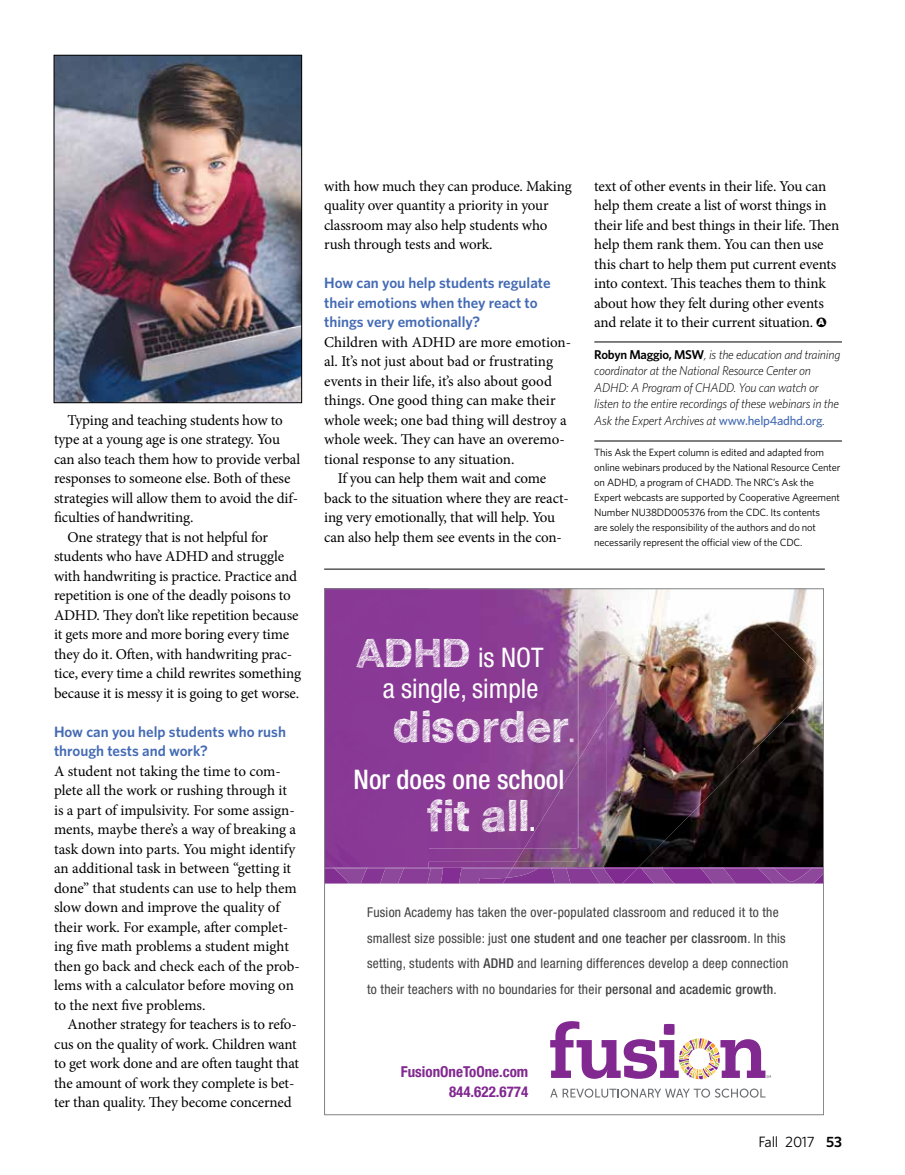
<style>
.page{position:relative;width:905px;height:1175px;background:#fff}
.page>*{position:absolute;margin:0;border:0;box-sizing:border-box;transform-origin:0 0}
.t1{font:700 43.5px "Sketchetik";color:#fff}
.t2{font:condensed 27px/31.5px "Helvetica Neue";color:#fff;text-align:right}
.t3{font:500 condensed 27px "Helvetica Neue";color:#fff}
.t4{font:15px/19.5px "Minion Pro";letter-spacing:-.01em;color:#000}
.t5{font:600 15px/19.5px "Whitney";color:#436ab3}
.t6{font:700 condensed 15px/19.5px "Helvetica Neue";color:#812990;text-align:right}
.t7{font:15px "Whitney";letter-spacing:-.02em;color:#000}
.t8{font:condensed 13.5px/25.5px "Helvetica Neue";letter-spacing:.02em;color:#414042}
.t9{font:italic 300 12.75px/16.5px "Whitney";letter-spacing:-.02em;color:#000}
.t10{font:10.5px/15px "Whitney";letter-spacing:-.015em;color:#000}
.s1{font-family:"Whitney";font-weight:900;font-size:9px;color:#fff}
.s2{font-weight:600;font-style:normal}
.s3{font-weight:500;font-style:normal;color:#436ab3}
.s4{font-family:"Sketchetik";font-weight:700;font-stretch:normal;font-size:39px}
.s5{font-size:22.35px}
.s6{font-family:"Helvetica Neue";font-weight:500;font-stretch:condensed;font-size:30px}
.s7{font-weight:500}
.s8{font-weight:600}
</style>
<div class="page">
<hr style="left:594px;top:342px;width:248px;height:1px;background:#000">
<hr style="left:594px;top:441px;width:248px;height:1px;background:#000">
<hr style="left:324px;top:569px;width:500px;height:1px;background:#000">
<img style="left:604px;top:590px;width:218px;height:277px">
<img style="left:579px;top:761px;width:28px;height:100px">
<img style="left:607px;top:597px;width:44px;height:116px">
<img style="left:578px;top:590px;width:29px;height:171px">
<div style="left:326px;top:590px;width:102px;height:277px;background:#893995"></div>
<img style="left:428px;top:861px;width:84px;height:6px">
<img style="left:428px;top:848px;width:84px;height:13px">
<img style="left:428px;top:590px;width:150px;height:258px">
<img style="left:404px;top:869px;width:23px;height:14px">
<img style="left:570px;top:869px;width:20px;height:14px">
<img style="left:367px;top:869px;width:13px;height:14px">
<img style="left:512px;top:869px;width:39px;height:14px">
<img style="left:443px;top:869px;width:16px;height:14px">
<img style="left:326px;top:869px;width:7px;height:14px">
<svg style="left:326px;top:867px;width:7px;height:2px"></svg>
<img style="left:604px;top:867px;width:18px;height:16px">
<img style="left:590px;top:868px;width:25px;height:15px">
<img style="left:551px;top:869px;width:19px;height:14px">
<img style="left:512px;top:869px;width:25px;height:8px">
<svg style="left:512px;top:848px;width:92px;height:21px;background:#845782"></svg>
<img style="left:459px;top:869px;width:53px;height:14px">
<img style="left:462px;top:867px;width:51px;height:2px">
<img style="left:427px;top:869px;width:16px;height:14px">
<img style="left:380px;top:869px;width:24px;height:14px">
<svg style="left:367px;top:867px;width:95px;height:2px"></svg>
<img style="left:333px;top:867px;width:34px;height:16px">
<img style="left:333px;top:868px;width:34px;height:1px">
<svg style="left:622px;top:867px;width:200px;height:16px;background:#8b4099"></svg>
<div style="left:324px;top:883px;width:500px;height:232px;border:2px solid #fff"></div>
<svg style="left:550px;top:1021px;width:221px;height:58px"></svg>
<svg style="left:550px;top:1088px;width:215px;height:9px"></svg>
<img style="left:56px;top:57px;width:244px;height:344px">
<div style="left:54px;top:55px;width:248px;height:348px;border:1px solid #000"></div>
<p class="t4" style="left:68px;top:410px;width:217px">Typing and teaching students how to</p>
<p class="t4" style="left:54px;top:430px;width:227px">type at a young age is one strategy. You</p>
<p class="t4" style="left:54px;top:449px;width:248px">can also teach them how to provide verbal</p>
<p class="t4" style="left:54px;top:469px;width:238px">responses to someone else. Both of these</p>
<p class="t4" style="left:54px;top:488px;width:245px">strategies will allow them to avoid the dif-</p>
<p class="t4" style="left:54px;top:508px;width:141px">ficulties of handwriting.</p>
<p class="t4" style="left:68px;top:527px;width:202px">One strategy that is not helpful for</p>
<p class="t4" style="left:54px;top:547px;width:231px">students who have ADHD and struggle</p>
<p class="t4" style="left:54px;top:566px;width:244px">with handwriting is practice. Practice and</p>
<p class="t4" style="left:54px;top:586px;width:238px">repetition is one of the deadly poisons to</p>
<p class="t4" style="left:54px;top:605px;width:246px">ADHD. They don’t like repetition because</p>
<p class="t4" style="left:54px;top:625px;width:237px">it gets more and more boring every time</p>
<p class="t4" style="left:54px;top:644px;width:240px">they do it. Often, with handwriting prac-</p>
<p class="t4" style="left:54px;top:664px;width:248px">tice, every time a child rewrites something</p>
<p class="t4" style="left:54px;top:683px;width:246px">because it is messy it is going to get worse.</p>
<p class="t5" style="left:54px;top:721px;width:233px">How can you help students who rush through tests and work?</p>
<p class="t4" style="left:54px;top:761px;width:247px">A student not taking the time to com&shy;plete all the work or rushing through it is a part of impulsivity. For some assign&shy;ments, maybe there’s a way of breaking a task down into parts. You might identify an additional task in between “getting it done” that students can use to help them slow down and improve the quality of their work. For example, after complet&shy;ing five math problems a student might then go back and check each of the prob&shy;lems with a calculator before moving on to the next five problems.</p>
<p class="t4" style="left:54px;top:1015px;width:246px;text-indent:14px">Another strategy for teachers is to refo&shy;cus on the quality of work. Children want to get work done and are often taught that the amount of work they complete is bet&shy;ter than quality. They become concerned</p>
<p class="t4" style="left:324px;top:176px;width:249px">with how much they can produce. Making quality over quantity a priority in your classroom may also help students who rush through tests and work.</p>
<p class="t5" style="left:324px;top:273px;width:228px">How can you help students regulate their emotions when they react to things very emotionally?</p>
<p class="t4" style="left:324px;top:332px;width:248px">Children with ADHD are more emotion-</p>
<p class="t4" style="left:324px;top:352px;width:230px">al. It’s not just about bad or frustrating</p>
<p class="t4" style="left:324px;top:371px;width:229px">events in their life, it’s also about good</p>
<p class="t4" style="left:324px;top:391px;width:233px">things. One good thing can make their</p>
<p class="t4" style="left:324px;top:410px;width:244px">whole week; one bad thing will destroy a</p>
<p class="t4" style="left:324px;top:430px;width:242px">whole week. They can have an overemo-</p>
<p class="t4" style="left:324px;top:449px;width:192px">tional response to any situation.</p>
<p class="t4" style="left:338px;top:469px;width:210px">If you can help them wait and come</p>
<p class="t4" style="left:324px;top:488px;width:246px">back to the situation where they are react-</p>
<p class="t4" style="left:324px;top:508px;width:232px">ing very emotionally, that will help. You</p>
<p class="t4" style="left:324px;top:527px;width:239px">can also help them see events in the con-</p>
<p class="t4" style="left:594px;top:176px;width:246px">text of other events in their life. You can help them create a list of worst things in their life and best things in their life. Then help them rank them. You can then use this chart to help them put current events into context. This teaches them to think about how they felt during other events and relate it to their current situation. ●<span class="s1">A</span></p>
<p class="t9" style="left:594px;top:346px;width:247px"><span class="s2">Robyn Maggio, MSW</span>, is the education and training coordinator at the National Resource Center on ADHD: A Program of CHADD. You can watch or listen to the entire recordings of these webinars in the Ask the Expert Archives at <span class="s3">www.help4adhd.org</span>.</p>
<p class="t10" style="left:594px;top:445px;width:247px">This Ask the Expert column is edited and adapted from online webinars produced by the National Resource Center on ADHD, a program of CHADD. The NRC’s Ask the Expert webcasts are supported by Cooperative Agreement Number NU38DD005376 from the CDC. Its contents<br>are solely the responsibility of the authors and do not necessarily represent the official view of the CDC.</p>
<h2 class="t2" style="left:357px;top:641px;width:188px"><span class="s4">ADHD</span> is NOT a single, simple</h2>
<h1 class="t1" style="left:392px;top:699px;width:184px">disorder<span class="s5">.</span></h1>
<h2 class="t3" style="left:353px;top:763px;width:212px">Nor does one school</h2>
<h1 class="t1" style="left:427px;top:788px;width:111px">fit all<span class="s6">.</span></h1>
<p class="t8" style="left:367px;top:899px;width:423px">Fusion Academy has taken the over-populated classroom and reduced it to the smallest size possible: just <span class="s7">one student and one teacher per classroom</span>. In this setting, students with <span class="s7">ADHD</span> and learning differences develop a deep connection to their teachers with no boundaries for their <span class="s7">personal and academic growth</span>.</p>
<p class="t6" style="left:401px;top:1061px;width:129px">FusionOneToOne.com<br>844.622.6774</p>
<p class="t7" style="left:758px;top:1133px;width:85px">Fall 2017 <span class="s8">53</span></p>
</div>
